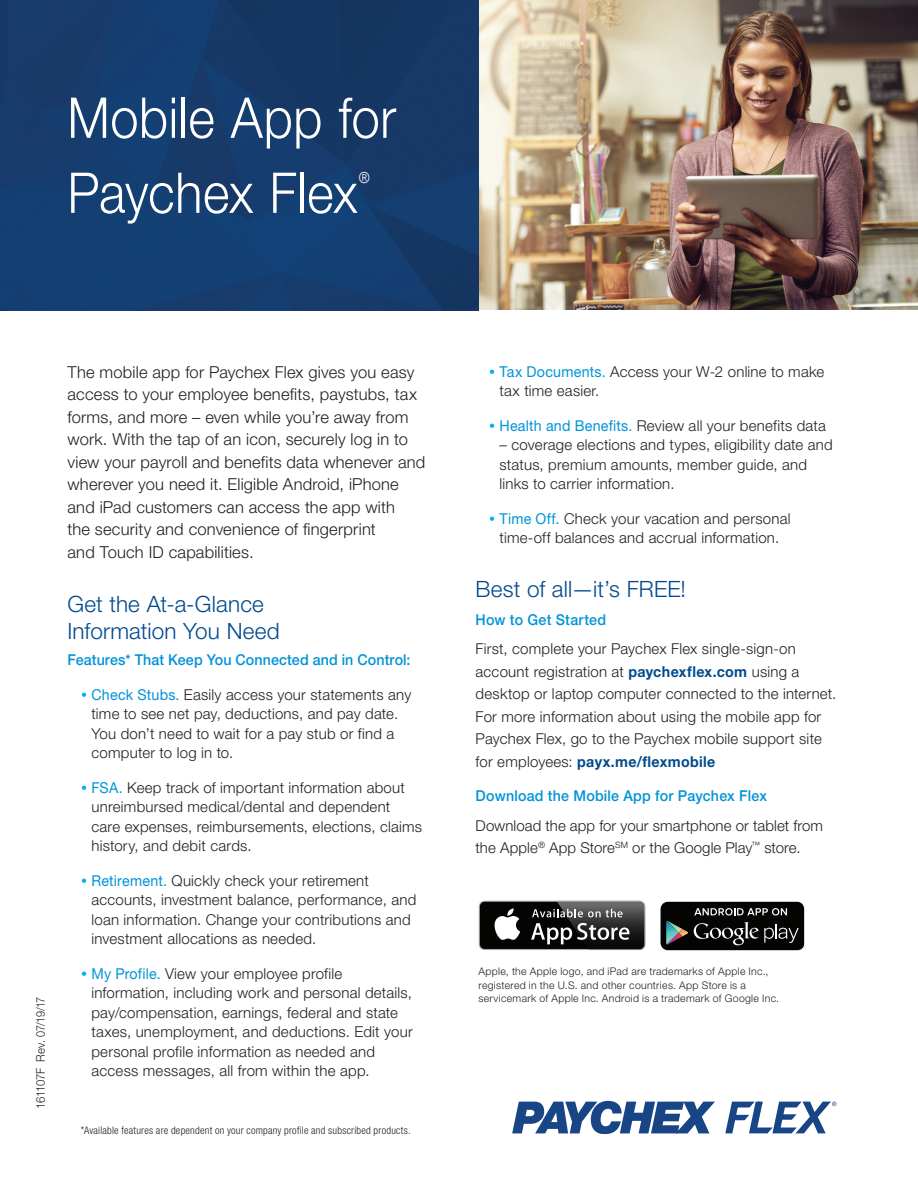
<style>
.page{position:relative;width:918px;height:1188px;background:#fff}
.page>*{position:absolute;margin:0;border:0;box-sizing:border-box;transform-origin:0 0}
.SS_Title{font:300 56.25px/75px "Helvetica Neue LT Pro";letter-spacing:.01em;color:#fff;scale:.9 1}
.Body_Text{font:300 22.5px/27px "Helvetica Neue LT Pro";letter-spacing:.005em;color:#004a8d}
.Body_Text-2{font:300 16.5px/22.5px "Helvetica Neue LT Pro";letter-spacing:.01em;color:#231f20}
.SS_Title-2{font:300 15.3px "Helvetica Neue LT Pro";color:#fff;scale:.9 1}
.New_Bullet_Text{font:300 15px/19.5px "Helvetica Neue LT Pro";letter-spacing:.015em;color:#231f20}
.New_Bullet_Text-2{font:500 15px "Helvetica Neue LT Pro";letter-spacing:.01em;color:#0093d8;scale:.95 1}
.Body_Text-3{font:300 15px/22.5px "Helvetica Neue LT Pro";letter-spacing:.005em;color:#231f20}
.SS_Title-3{font:300 12px "Helvetica Neue LT Pro";letter-spacing:-.02em;color:#231f20;scale:.95 1}
.Reg_Body_Text{font:300 10.5px/13.5px "Helvetica Neue LT Pro";letter-spacing:.03em;color:#231f20}
.Reg_Body_Text-2{font:300 condensed 10.5px "Helvetica Neue LT Pro";letter-spacing:.025em;color:#231f20}
.s1{font-size:12px;color:#00aeef}
.s2{font-weight:400;color:#0093d8}
.s3{font-weight:700;color:#004a8d}
</style>
<div class="page">
<img style="left:478px;top:0;width:440px;height:309px">
<svg style="left:479px;top:901px;width:166px;height:49px"></svg>
<div style="left:480px;top:902px;width:164px;height:47px;background:#040503;border-radius:5px"></div>
<svg style="left:494px;top:908px;width:26px;height:32px"></svg>
<img style="left:556px;top:901px;width:89px;height:49px">
<img style="left:557px;top:902px;width:87px;height:47px">
<svg style="left:531px;top:923px;width:98px;height:21px"></svg>
<svg style="left:532px;top:909px;width:91px;height:8px"></svg>
<div style="left:660px;top:901px;width:145px;height:50px;background:#040503;border-radius:8px"></div>
<div style="left:660px;top:901px;width:145px;height:50px;border:1px solid #fff;border-radius:8px"></div>
<svg style="left:694px;top:922px;width:105px;height:23px"></svg>
<svg style="left:666px;top:921px;width:22px;height:24px"></svg>
<svg style="left:694px;top:908px;width:93px;height:8px"></svg>
<svg style="left:725px;top:1102px;width:111px;height:31px"></svg>
<svg style="left:512px;top:1101px;width:203px;height:33px"></svg>
<img style="left:0;top:0;width:478px;height:310px">
<p class="SS_Title" style="left:68px;top:79px;width:367px">Mobile App for<br>Paychex Flex</p>
<p class="SS_Title-2" style="left:359px;top:169px;width:14px">®</p>
<p class="SS_Title-3" style="left:33px;top:1109px;width:120px;rotate:-90deg">161107F Rev. 07/19/17</p>
<p class="Body_Text-2" style="left:68px;top:360px;width:359px">The mobile app for Paychex Flex gives you easy access to your employee benefits, paystubs, tax forms, and more – even while you’re away from work. With the tap of an icon, securely log in to view your payroll and benefits data whenever and wherever you need it. Eligible Android, iPhone and iPad customers can access the app with<br>the security and convenience of fingerprint<br>and Touch ID capabilities.</p>
<p class="Body_Text" style="left:68px;top:590px;width:214px">Get the At-a-Glance<br>Information You Need</p>
<p class="New_Bullet_Text-2" style="left:68px;top:651px;width:363px">Features* That Keep You Connected and in Control:</p>
<p class="New_Bullet_Text" style="left:91px;top:684px;width:321px;text-indent:-10px"><span class="s1">•</span> <span class="s2">Check Stubs.</span> Easily access your statements any time to see net pay, deductions, and pay date.<br>You don’t need to wait for a pay stub or find a computer to log in to.</p>
<p class="New_Bullet_Text" style="left:91px;top:777px;width:332px;text-indent:-10px"><span class="s1">•</span> <span class="s2">FSA.</span> Keep track of important information about unreimbursed medical/dental and dependent care expenses, reimbursements, elections, claims history, and debit cards.</p>
<p class="New_Bullet_Text" style="left:91px;top:870px;width:326px;text-indent:-10px"><span class="s1">•</span> <span class="s2">Retirement.</span> Quickly check your retirement accounts, investment balance, performance, and loan information. Change your contributions and investment allocations as needed.</p>
<p class="New_Bullet_Text" style="left:91px;top:963px;width:323px;text-indent:-10px"><span class="s1">•</span> <span class="s2">My Profile.</span> View your employee profile information, including work and personal details, pay/compensation, earnings, federal and state taxes, unemployment, and deductions. Edit your personal profile information as needed and access messages, all from within the app.</p>
<p class="Reg_Body_Text-2" style="left:81px;top:1124px;width:331px">*Available features are dependent on your company profile and subscribed products.</p>
<p class="New_Bullet_Text" style="left:500px;top:361px;width:326px;text-indent:-10px"><span class="s1">•</span> <span class="s2">Tax Documents.</span> Access your W-2 online to make tax time easier.</p>
<p class="New_Bullet_Text" style="left:489px;top:415px;width:338px"><span class="s1">•</span> <span class="s2">Health and Benefits.</span> Review all your benefits data</p>
<p class="New_Bullet_Text" style="left:500px;top:435px;width:335px">– coverage elections and types, eligibility date and status, premium amounts, member guide, and links to carrier information.</p>
<p class="New_Bullet_Text" style="left:489px;top:508px;width:303px;text-align:center"><span class="s1">•</span> <span class="s2">Time Off.</span> Check your vacation and personal time-off balances and accrual information.</p>
<p class="Body_Text" style="left:476px;top:575px;width:212px">Best of all—it’s FREE!</p>
<p class="New_Bullet_Text-2" style="left:476px;top:611px;width:139px">How to Get Started</p>
<p class="New_Bullet_Text" style="left:476px;top:637px;width:362px;line-height:22.5px">First, complete your Paychex Flex single-sign-on account registration at <span class="s3">paychexflex.com</span> using a desktop or laptop computer connected to the internet.<br>For more information about using the mobile app for Paychex Flex, go to the Paychex mobile support site for employees: <span class="s3">payx.me/flexmobile</span></p>
<p class="New_Bullet_Text-2" style="left:476px;top:787px;width:308px">Download the Mobile App for Paychex Flex</p>
<p class="Body_Text-3" style="left:476px;top:814px;width:349px">Download the app for your smartphone or tablet from the Apple<sup>®</sup> App Store<sup>SM</sup> or the Google Play<sup>™</sup> store.</p>
<p class="Reg_Body_Text" style="left:478px;top:964px;width:302px">Apple, the Apple logo, and iPad are trademarks of Apple Inc., registered in the U.S. and other countries. App Store is a servicemark of Apple Inc. Android is a trademark of Google Inc.</p>
</div>
